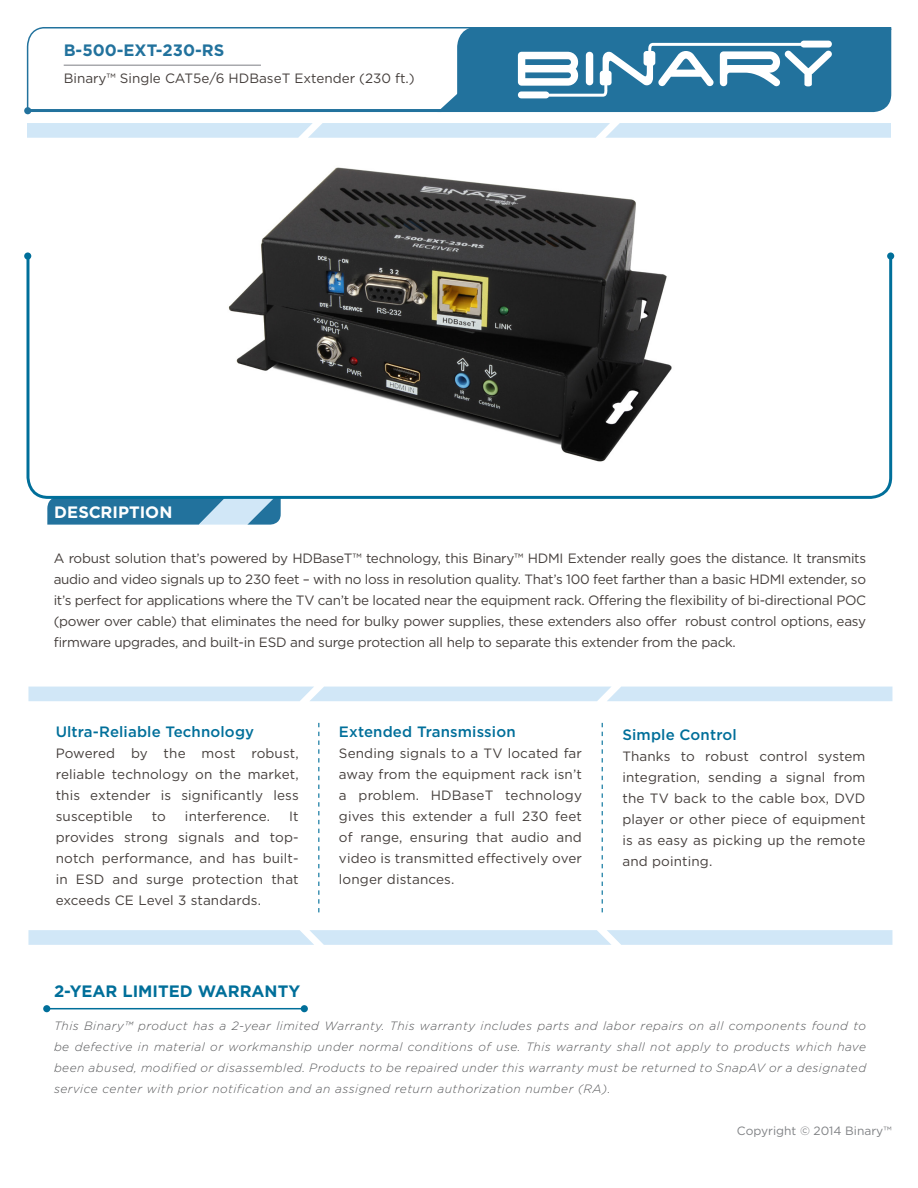
<style>
.page{position:relative;width:918px;height:1188px;background:#fff}
.page>*{position:absolute;margin:0;border:0;box-sizing:border-box;transform-origin:0 0}
.t1{font:700 16.5px "Gotham";color:#006f9a}
.t2{font:700 16.5px "Gotham";color:#22729d}
.t3{font:700 16.5px "Gotham";color:#fff}
.t4{font:500 15px "Gotham";letter-spacing:.01em;color:#006f9a}
.t5{font:13.5px/21px "Gotham";letter-spacing:.01em;color:#453f3c;text-align:justify}
.t6{font:italic 300 12px/21px "Gotham";letter-spacing:.04em;color:#57585a;text-align:justify}
.t7{font:12px "Gotham";color:#808285}
</style>
<div class="page">
<svg style="left:27px;top:123px;width:864px;height:15px"></svg>
<svg style="left:24px;top:27px;width:868px;height:87px"></svg>
<div style="left:24px;top:107px;width:7px;height:7px;background:#22729d;border-radius:50%"></div>
<svg style="left:27px;top:27px;width:864px;height:85px"></svg>
<img style="left:261px;top:167px;width:375px;height:89px">
<svg style="left:47px;top:499px;width:234px;height:26px"></svg>
<div style="left:887px;top:252px;width:7px;height:8px;background:#006f9a;border-radius:50%"></div>
<div style="left:24px;top:252px;width:7px;height:8px;background:#006f9a;border-radius:50%"></div>
<svg style="left:27px;top:256px;width:865px;height:243px"></svg>
<div style="left:28px;top:687px;width:864px;height:14px;background:#d1e7f7"></div>
<div style="left:28px;top:930px;width:864px;height:15px;background:#d1e7f7"></div>
<svg style="left:318px;top:723px;width:1px;height:189px"></svg>
<svg style="left:602px;top:723px;width:1px;height:189px"></svg>
<div style="left:301px;top:1005px;width:7px;height:7px;background:#006f9a;border-radius:50%"></div>
<div style="left:43px;top:1005px;width:7px;height:7px;background:#006f9a;border-radius:50%"></div>
<hr style="left:47px;top:1008px;width:258px;height:1px;background:#006f9a">
<p class="t2" style="left:64px;top:40px;width:162px">B-500-EXT-230-RS</p>
<p class="t5" style="left:64px;top:67px;width:353px">Binary™ Single CAT5e/6 HDBaseT Extender (230 ft.)</p>
<p class="t3" style="left:54px;top:501px;width:120px">DESCRIPTION</p>
<p class="t5" style="left:54px;top:548px;width:814px">A robust solution that’s powered by HDBaseT™ technology, this Binary™ HDMI Extender really goes the distance. It transmits audio and video signals up to 230 feet – with no loss in resolution quality. That’s 100 feet farther than a basic HDMI extender, so it’s perfect for applications where the TV can’t be located near the equipment rack. Offering the flexibility of bi-directional POC (power over cable) that eliminates the need for bulky power supplies, these extenders also offer robust control options, easy firmware upgrades, and built-in ESD and surge protection all help to separate this extender from the pack.</p>
<p class="t4" style="left:56px;top:722px;width:200px">Ultra-Reliable Technology</p>
<p class="t5" style="left:56px;top:743px;width:245px">Powered by the most robust, reliable technology on the market, this extender is significantly less susceptible</p>
<p class="t5" style="left:152px;top:806px;width:16px">to</p>
<p class="t5" style="left:185px;top:806px;width:87px">interference.</p>
<p class="t5" style="left:56px;top:806px;width:245px;text-indent:233px">It provides strong signals and top&shy;notch performance, and has built&shy;in ESD and surge protection that exceeds CE Level 3 standards.</p>
<p class="t4" style="left:339px;top:722px;width:178px">Extended Transmission</p>
<p class="t5" style="left:339px;top:743px;width:245px">Sending signals to a TV located far away from the equipment rack isn’t a problem. HDBaseT technology gives this extender a full 230 feet of range, ensuring that audio and video is transmitted effectively over longer distances.</p>
<p class="t4" style="left:622px;top:725px;width:116px">Simple Control</p>
<p class="t5" style="left:622px;top:745px;width:245px">Thanks to robust control system integration, sending a signal from the TV back to the cable box, DVD player or other piece of equipment is as easy as picking up the remote and pointing.</p>
<p class="t1" style="left:54px;top:980px;width:248px">2-YEAR LIMITED WARRANTY</p>
<p class="t6" style="left:54px;top:1015px;width:814px">This Binary™ product has a 2-year limited Warranty. This warranty includes parts and labor repairs on all components found to be defective in material or workmanship under normal conditions of use. This warranty shall not apply to products which have been abused, modified or disassembled. Products to be repaired under this warranty must be returned to SnapAV or a designated service center with prior notification and an assigned return authorization number (RA).</p>
<p class="t7" style="left:737px;top:1123px;width:156px">Copyright © 2014 Binary™</p>
</div>
